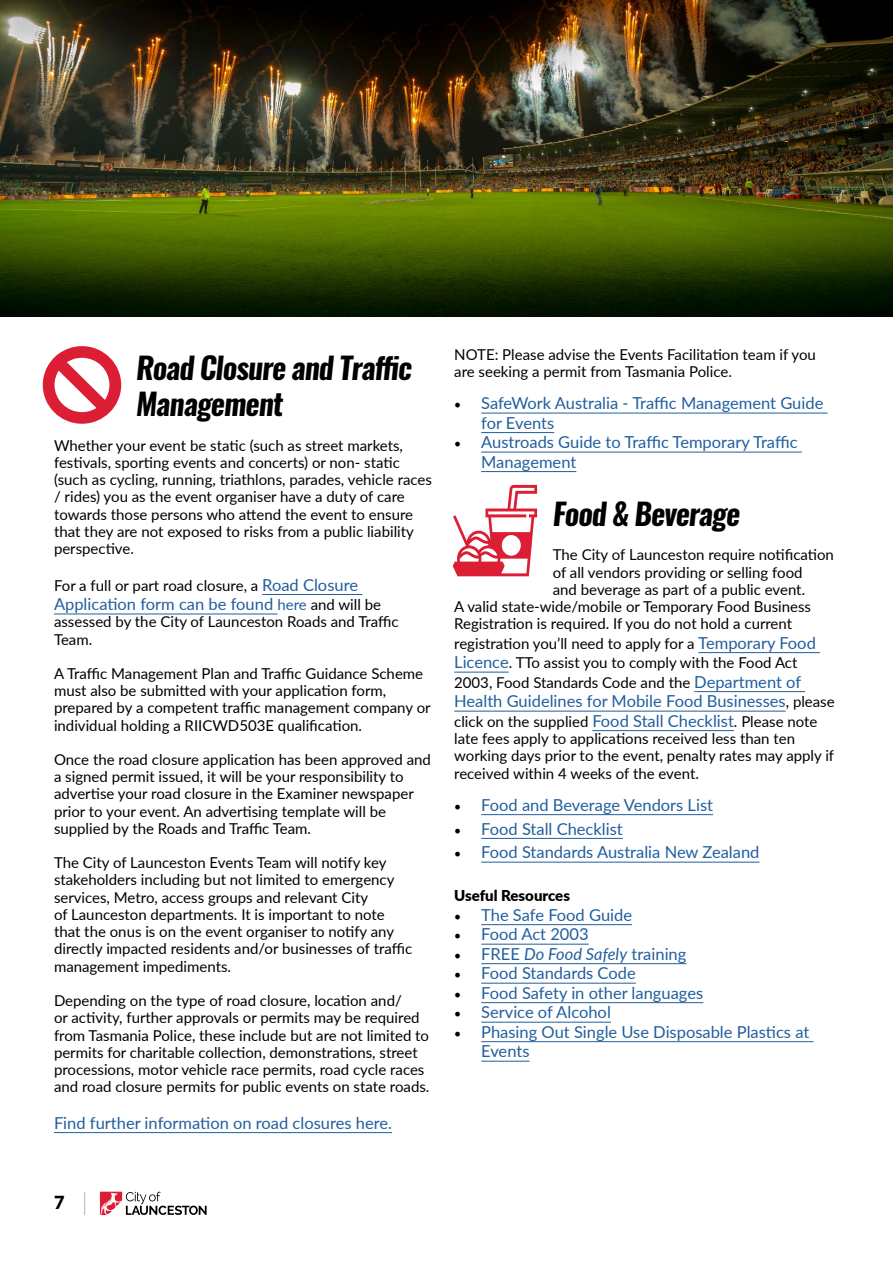
<style>
.page{position:relative;width:893px;height:1263px;background:#fff}
.page>*{position:absolute;margin:0;border:0;box-sizing:border-box;transform-origin:0 0}
.t1{font:italic 700 30px/36px "Oswald";letter-spacing:-.03em;color:#000}
.t2{font:900 18px "Lato";color:#000}
.t3{font:16.5px/19.5px "Lato";color:#215e9e}
.t4{font:15px/17.2px "Lato";color:#000}
.t5{font:900 15px "Lato";color:#000}
.s1{font-size:16.5px;color:#215e9e}
.s2{font-size:15px}
.s3{font-size:15px;color:#000}
.s4{font-family:"Minion Pro";font-size:18px;color:#000}
.s5{font-style:italic}
</style>
<div class="page">
<svg style="left:100px;top:1192px;width:107px;height:23px"></svg>
<svg style="left:84px;top:1192px;width:1px;height:23px"></svg>
<hr style="left:262px;top:594px;width:100px;height:1px;background:#215e9e">
<hr style="left:54px;top:614px;width:223px;height:1px;background:#215e9e">
<hr style="left:54px;top:1132px;width:338px;height:1px;background:#215e9e">
<hr style="left:481px;top:413px;width:347px;height:1px;background:#215e9e">
<hr style="left:481px;top:432px;width:73px;height:1px;background:#215e9e">
<hr style="left:481px;top:452px;width:321px;height:1px;background:#215e9e">
<hr style="left:481px;top:471px;width:95px;height:1px;background:#215e9e">
<hr style="left:698px;top:652px;width:122px;height:1px;background:#215e9e">
<hr style="left:454px;top:672px;width:55px;height:1px;background:#215e9e">
<hr style="left:694px;top:691px;width:111px;height:1px;background:#215e9e">
<hr style="left:454px;top:711px;width:332px;height:1px;background:#215e9e">
<hr style="left:592px;top:730px;width:142px;height:1px;background:#215e9e">
<hr style="left:481px;top:814px;width:232px;height:1px;background:#215e9e">
<hr style="left:481px;top:838px;width:142px;height:1px;background:#215e9e">
<hr style="left:481px;top:862px;width:278px;height:1px;background:#215e9e">
<hr style="left:481px;top:924px;width:151px;height:1px;background:#215e9e">
<hr style="left:481px;top:944px;width:108px;height:1px;background:#215e9e">
<hr style="left:481px;top:963px;width:205px;height:1px;background:#215e9e">
<hr style="left:481px;top:983px;width:155px;height:1px;background:#215e9e">
<hr style="left:481px;top:1002px;width:222px;height:1px;background:#215e9e">
<hr style="left:481px;top:1022px;width:130px;height:1px;background:#215e9e">
<hr style="left:481px;top:1041px;width:333px;height:1px;background:#215e9e">
<hr style="left:481px;top:1061px;width:48px;height:1px;background:#215e9e">
<img style="left:0;top:0;width:893px;height:317px">
<svg style="left:43px;top:346px;width:78px;height:78px"></svg>
<svg style="left:453px;top:485px;width:84px;height:91px"></svg>
<h1 class="t1" style="left:136px;top:351px;width:277px">Road Closure and Traffic<br>Management</h1>
<p class="t4" style="left:54px;top:436px;width:379px">Whether your event be static (such as street markets, festivals, sporting events and concerts) or non- static (such as cycling, running, triathlons, parades, vehicle races / rides) you as the event organiser have a duty of care towards those persons who attend the event to ensure that they are not exposed to risks from a public liability perspective.</p>
<p class="t4" style="left:54px;top:576px;width:306px">For a full or part road closure, a <span class="s1">Road Closure</span></p>
<p class="t3" style="left:54px;top:594px;width:329px">Application form can be found <span class="s2">here</span> <span class="s3">and will be</span></p>
<p class="t4" style="left:54px;top:613px;width:346px">assessed by the City of Launceston Roads and Traffic<br>Team.</p>
<p class="t4" style="left:54px;top:664px;width:378px">A Traffic Management Plan and Traffic Guidance Scheme must also be submitted with your application form, prepared by a competent traffic management company or individual holding a RIICWD503E qualification.</p>
<p class="t4" style="left:54px;top:750px;width:378px">Once the road closure application has been approved and a signed permit issued, it will be your responsibility to advertise your road closure in the Examiner newspaper prior to your event. An advertising template will be supplied by the Roads and Traffic Team.</p>
<p class="t4" style="left:54px;top:853px;width:360px">The City of Launceston Events Team will notify key stakeholders including but not limited to emergency services, Metro, access groups and relevant City<br>of Launceston departments. It is important to note that the onus is on the event organiser to notify any directly impacted residents and/or businesses of traffic management impediments.</p>
<p class="t4" style="left:54px;top:991px;width:377px">Depending on the type of road closure, location and/<br>or activity, further approvals or permits may be required from Tasmania Police, these include but are not limited to permits for charitable collection, demonstrations, street processions, motor vehicle race permits, road cycle races and road closure permits for public events on state roads.</p>
<p class="t3" style="left:54px;top:1112px;width:340px">Find further information on road closures here.</p>
<p class="t4" style="left:454px;top:345px;width:363px">NOTE: Please advise the Events Facilitation team if you are seeking a permit from Tasmania Police.</p>
<p class="t3" style="left:481px;top:393px;width:344px;text-indent:-27px"><span class="s4">•</span> SafeWork Australia - Traffic Management Guide for Events</p>
<p class="t3" style="left:481px;top:432px;width:318px;text-indent:-27px"><span class="s4">•</span> Austroads Guide to Traffic Temporary Traffic<br>Management</p>
<h1 class="t1" style="left:553px;top:497px;width:189px">Food &amp; Beverage</h1>
<p class="t4" style="left:553px;top:545px;width:283px">The City of Launceston require notification</p>
<p class="t4" style="left:553px;top:563px;width:251px">of all vendors providing or selling food</p>
<p class="t4" style="left:553px;top:580px;width:254px">and beverage as part of a public event.</p>
<p class="t4" style="left:454px;top:597px;width:358px">A valid state-wide/mobile or Temporary Food Business</p>
<p class="t4" style="left:454px;top:614px;width:339px">Registration is required. If you do not hold a current</p>
<p class="t4" style="left:454px;top:633px;width:363px;line-height:19.5px">registration you’ll need to apply for a <span class="s1">Temporary Food<br>Licence</span>. TTo assist you to comply with the Food Act<br>2003, Food Standards Code and the <span class="s1">Department of</span></p>
<p class="t3" style="left:454px;top:691px;width:382px">Health Guidelines for Mobile Food Businesses<span class="s3">, please</span></p>
<p class="t4" style="left:454px;top:712px;width:381px">click on the supplied <span class="s1">Food Stall Checklist</span>. Please note late fees apply to applications received less than ten working days prior to the event, penalty rates may apply if received within 4 weeks of the event.</p>
<p class="t3" style="left:454px;top:794px;width:260px"><span class="s4">•</span> Food and Beverage Vendors List</p>
<p class="t3" style="left:454px;top:818px;width:170px"><span class="s4">•</span> Food Stall Checklist</p>
<p class="t3" style="left:454px;top:842px;width:307px"><span class="s4">•</span> Food Standards Australia New Zealand</p>
<p class="t5" style="left:454px;top:884px;width:117px">Useful Resources</p>
<p class="t3" style="left:454px;top:904px;width:179px"><span class="s4">•</span> The Safe Food Guide</p>
<p class="t3" style="left:454px;top:924px;width:136px"><span class="s4">•</span> Food Act 2003</p>
<p class="t3" style="left:454px;top:943px;width:234px"><span class="s4">•</span> FREE <span class="s5">Do Food Safely</span> training</p>
<p class="t3" style="left:454px;top:963px;width:183px"><span class="s4">•</span> Food Standards Code</p>
<p class="t3" style="left:454px;top:982px;width:251px"><span class="s4">•</span> Food Safety in other languages</p>
<p class="t3" style="left:454px;top:1002px;width:158px"><span class="s4">•</span> Service of Alcohol</p>
<p class="t3" style="left:481px;top:1021px;width:330px;text-indent:-27px"><span class="s4">•</span> Phasing Out Single Use Disposable Plastics at<br>Events</p>
<p class="t2" style="left:54px;top:1189px;width:12px">7</p>
</div>
